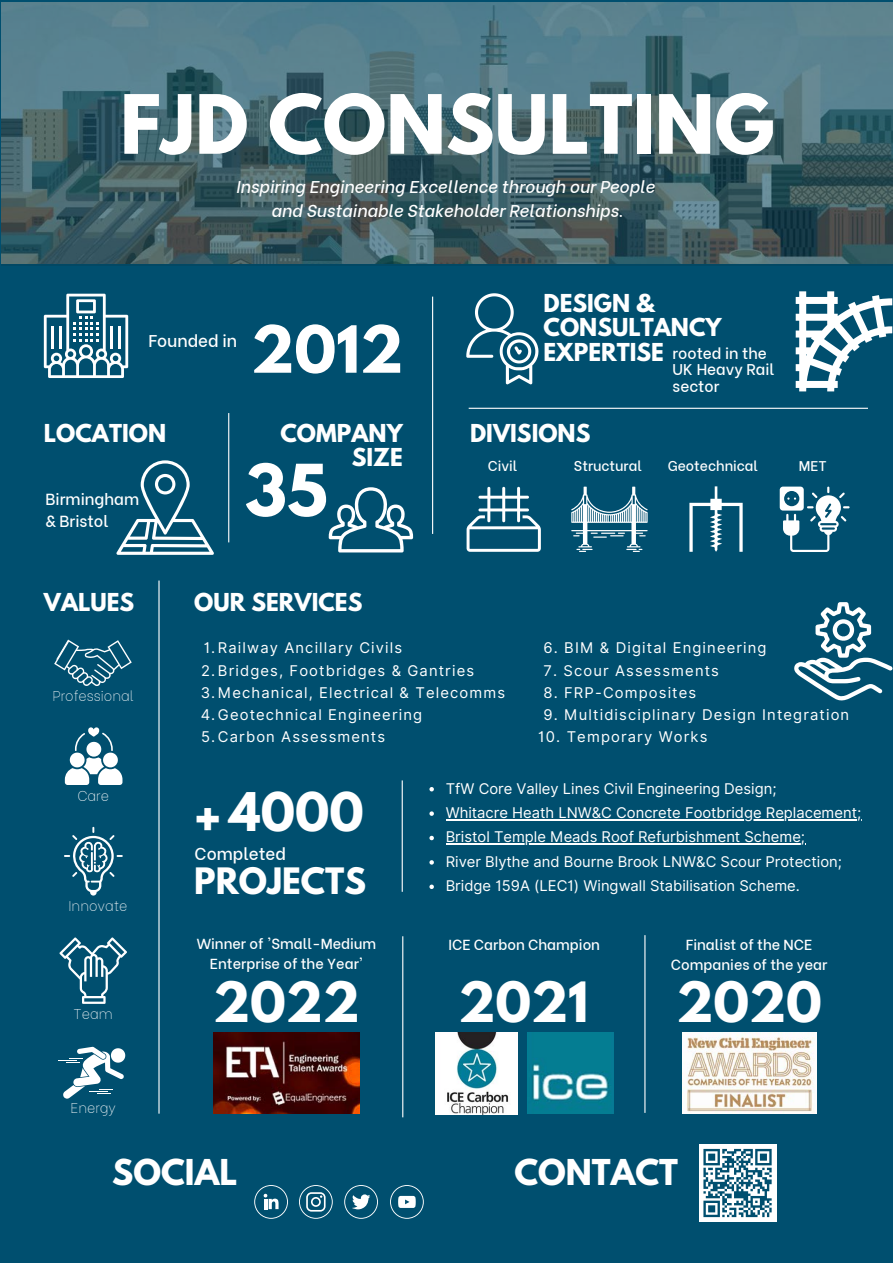
<style>
.page{position:relative;width:893px;height:1264px;background:#fff}
.page>*{position:absolute;margin:0;border:0;box-sizing:border-box;transform-origin:0 0}
.t1{font:700 72.3px "League Spartan";color:#fff}
.t2{font:700 63.3px "League Spartan";color:#fff}
.t3{font:700 57.6px "League Spartan";color:#fff}
.t4{font:700 49.2px "League Spartan";color:#fff}
.t5{font:700 47.25px "League Spartan";color:#fff}
.t6{font:700 43.2px "League Spartan";color:#fff}
.t7{font:700 32.25px "League Spartan";color:#fff}
.t8{font:700 31.5px "League Spartan";color:#fff}
.t9{font:700 21.9px/24.5px "League Spartan";color:#fff;text-align:right}
.t10{font:italic 500 16.95px "Be Vietnam";color:#fff}
.t11{font:500 16.95px "Be Vietnam";color:#fff}
.t12{font:500 16.05px "Be Vietnam";color:#fff}
.t13{font:500 15.45px "Be Vietnam";color:#fff}
.t14{font:14.7px "Inter";letter-spacing:.075em;color:#fff}
.t15{font:14.7px "Inter";color:#fff}
.t16{font:500 14.55px/20px "Be Vietnam";color:#fff;text-align:center}
.t17{font:100 14.1px "Be Vietnam";color:#fff}
.t18{font:500 14.1px "Be Vietnam";color:#fff}
.s1{font-style:normal}
</style>
<div class="page">
<div style="left:0;top:0;width:892px;height:1262px;background:#004f6f"></div>
<svg style="left:2px;top:3px;width:890px;height:263px;background:#466972"></svg>
<svg style="left:44px;top:294px;width:84px;height:84px"></svg>
<svg style="left:116px;top:460px;width:98px;height:95px"></svg>
<hr style="left:228px;top:413px;width:1px;height:129px;background:#fff">
<svg style="left:54px;top:640px;width:78px;height:46px"></svg>
<svg style="left:65px;top:727px;width:57px;height:58px"></svg>
<svg style="left:64px;top:826px;width:59px;height:69px"></svg>
<svg style="left:59px;top:937px;width:68px;height:66px"></svg>
<svg style="left:59px;top:1046px;width:67px;height:52px"></svg>
<hr style="left:158px;top:580px;width:1px;height:533px;background:#fff">
<svg style="left:466px;top:293px;width:72px;height:91px"></svg>
<svg style="left:795px;top:291px;width:97px;height:100px"></svg>
<hr style="left:468px;top:408px;width:399px;height:1px;background:#fff">
<svg style="left:779px;top:486px;width:70px;height:66px"></svg>
<svg style="left:466px;top:487px;width:75px;height:65px"></svg>
<svg style="left:689px;top:486px;width:53px;height:66px"></svg>
<svg style="left:571px;top:486px;width:76px;height:66px"></svg>
<svg style="left:794px;top:602px;width:98px;height:98px"></svg>
<hr style="left:432px;top:296px;width:1px;height:238px;background:#fff">
<hr style="left:401px;top:780px;width:2px;height:111px;background:#fff">
<img style="left:213px;top:1032px;width:146px;height:81px">
<hr style="left:402px;top:936px;width:1px;height:181px;background:#fff">
<hr style="left:644px;top:935px;width:1px;height:177px;background:#fff">
<img style="left:435px;top:1032px;width:82px;height:82px">
<img style="left:527px;top:1032px;width:86px;height:81px">
<img style="left:682px;top:1032px;width:134px;height:81px">
<svg style="left:299px;top:1185px;width:34px;height:33px"></svg>
<svg style="left:254px;top:1185px;width:34px;height:33px"></svg>
<svg style="left:344px;top:1185px;width:34px;height:33px"></svg>
<svg style="left:390px;top:1185px;width:34px;height:33px"></svg>
<svg style="left:329px;top:487px;width:84px;height:65px"></svg>
<div style="left:698px;top:1144px;width:78px;height:77px;background:#fff"></div>
<svg style="left:703px;top:1148px;width:69px;height:70px"></svg>
<svg style="left:429px;top:787px;width:5px;height:4px"></svg>
<svg style="left:429px;top:811px;width:5px;height:4px"></svg>
<hr style="left:445px;top:819px;width:416px;height:1px;background:#fff">
<svg style="left:429px;top:835px;width:5px;height:5px"></svg>
<hr style="left:445px;top:843px;width:360px;height:1px;background:#fff">
<svg style="left:429px;top:860px;width:5px;height:4px"></svg>
<svg style="left:429px;top:884px;width:5px;height:5px"></svg>
<p class="t1" style="left:120px;top:89px;width:656px">FJD CONSULTING</p>
<p class="t10" style="left:236px;top:173px;width:420px">Inspiring Engineering Excellence through our People</p>
<p class="t10" style="left:271px;top:196px;width:354px">and Sustainable Stakeholder Relationships<span class="s1">.</span></p>
<p class="t11" style="left:148px;top:326px;width:90px">Founded in</p>
<p class="t3" style="left:251px;top:321px;width:154px">2012</p>
<p class="t9" style="left:44px;top:423px;width:124px">LOCATION</p>
<p class="t12" style="left:46px;top:485px;width:95px">Birmingham</p>
<p class="t12" style="left:46px;top:507px;width:64px">&amp; Bristol</p>
<p class="t9" style="left:280px;top:423px;width:124px">COMPANY<br>SIZE</p>
<p class="t2" style="left:245px;top:459px;width:84px">35</p>
<p class="t9" style="left:543px;top:293px;width:112px">DESIGN &amp;</p>
<p class="t9" style="left:543px;top:318px;width:179px">CONSULTANCY</p>
<p class="t9" style="left:543px;top:342px;width:122px">EXPERTISE</p>
<p class="t13" style="left:672px;top:340px;width:96px">rooted in the</p>
<p class="t13" style="left:672px;top:357px;width:103px">UK Heavy Rail</p>
<p class="t13" style="left:672px;top:373px;width:48px">sector</p>
<p class="t9" style="left:470px;top:423px;width:122px">DIVISIONS</p>
<p class="t18" style="left:487px;top:454px;width:31px">Civil</p>
<p class="t18" style="left:574px;top:454px;width:69px">Structural</p>
<p class="t18" style="left:667px;top:454px;width:92px">Geotechnical</p>
<p class="t18" style="left:798px;top:454px;width:29px">MET</p>
<p class="t9" style="left:44px;top:593px;width:92px">VALUES</p>
<p class="t17" style="left:52px;top:684px;width:83px">Professional</p>
<p class="t17" style="left:77px;top:783px;width:33px">Care</p>
<p class="t17" style="left:68px;top:894px;width:60px">Innovate</p>
<p class="t17" style="left:74px;top:1002px;width:41px">Team</p>
<p class="t17" style="left:70px;top:1096px;width:47px">Energy</p>
<p class="t9" style="left:194px;top:593px;width:169px">OUR SERVICES</p>
<p class="t14" style="left:204px;top:639px;width:200px">1.Railway Ancillary Civils</p>
<p class="t14" style="left:201px;top:661px;width:274px">2.Bridges, Footbridges &amp; Gantries</p>
<p class="t14" style="left:201px;top:683px;width:306px">3.Mechanical, Electrical &amp; Telecomms</p>
<p class="t14" style="left:201px;top:705px;width:223px">4.Geotechnical Engineering</p>
<p class="t14" style="left:201px;top:728px;width:185px">5.Carbon Assessments</p>
<p class="t14" style="left:543px;top:639px;width:224px">6. BIM &amp; Digital Engineering</p>
<p class="t14" style="left:543px;top:661px;width:177px">7. Scour Assessments</p>
<p class="t14" style="left:543px;top:683px;width:154px">8. FRP-Composites</p>
<p class="t14" style="left:543px;top:705px;width:307px">9. Multidisciplinary Design Integration</p>
<p class="t14" style="left:538px;top:728px;width:171px">10. Temporary Works</p>
<p class="t5" style="left:229px;top:789px;width:136px">4000</p>
<p class="t11" style="left:195px;top:839px;width:93px">Completed</p>
<p class="t6" style="left:194px;top:798px;width:29px">+</p>
<p class="t7" style="left:194px;top:865px;width:173px">PROJECTS</p>
<p class="t16" style="left:197px;top:932px;width:181px">Winner of 'Small-Medium<br>Enterprise of the Year'</p>
<p class="t4" style="left:213px;top:977px;width:148px">2022</p>
<p class="t15" style="left:445px;top:779px;width:332px">TfW Core Valley Lines Civil Engineering Design;</p>
<p class="t15" style="left:445px;top:804px;width:417px">Whitacre Heath LNW&amp;C Concrete Footbridge Replacement;</p>
<p class="t15" style="left:445px;top:828px;width:361px">Bristol Temple Meads Roof Refurbishment Scheme;</p>
<p class="t15" style="left:445px;top:852px;width:398px">River Blythe and Bourne Brook LNW&amp;C Scour Protection;</p>
<p class="t15" style="left:445px;top:877px;width:356px">Bridge 159A (LEC1) Wingwall Stabilisation Scheme.</p>
<p class="t16" style="left:448px;top:933px;width:153px">ICE Carbon Champion</p>
<p class="t4" style="left:458px;top:977px;width:132px">2021</p>
<p class="t4" style="left:676px;top:977px;width:147px">2020</p>
<p class="t16" style="left:671px;top:933px;width:158px">Finalist of the NCE<br>Companies of the year</p>
<p class="t8" style="left:112px;top:1157px;width:126px">SOCIAL</p>
<p class="t8" style="left:514px;top:1157px;width:165px">CONTACT</p>
</div>
